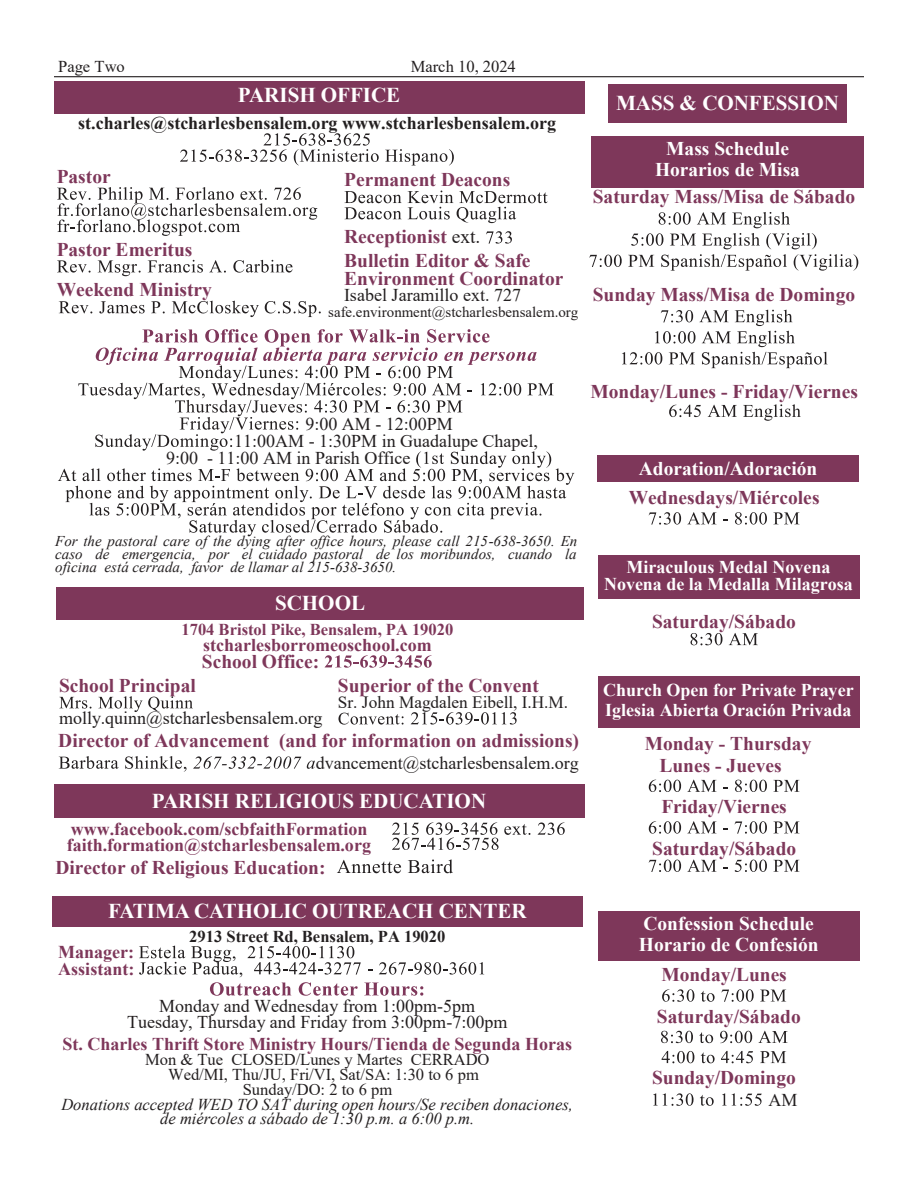
<style>
.page{position:relative;width:918px;height:1188px;background:#fff}
.page>*{position:absolute;margin:0;border:0;box-sizing:border-box;transform-origin:0 0}
.t1{font:700 21px "Times New Roman";color:#fff}
.t2{font:700 19.5px/21.3px "Times New Roman";color:#7e375a}
.t3{font:700 19.5px/21.3px "Times New Roman";color:#fff}
.t4{font:18px/16.2px "Times New Roman";color:#231f20;text-align:center}
.t5{font:700 18px/16.2px "Times New Roman";color:#7e375a}
.t6{font:700 18px/19.8px "Times New Roman";color:#fff}
.t7{font:700 18px "Times New Roman";color:#231f20}
.t8{font:17.25px "Times New Roman";color:#231f20}
.t9{font:16.5px "Times New Roman";color:#231f20}
.t10{font:italic 16.5px/14.7px "Times New Roman";color:#231f20;text-align:center}
.t11{font:700 16.5px "Times New Roman";color:#7e375a}
.t12{font:700 16.5px "Times New Roman";color:#231f20}
.t13{font:italic 15px/12.8px "Times New Roman";letter-spacing:.005em;color:#231f20;text-align:justify}
.t14{font:15px "Times New Roman";color:#231f20}
.s1{font-weight:400;color:#231f20}
</style>
<div class="page">
<div style="left:608px;top:85px;width:239px;height:38px;background:#7e375a"></div>
<svg style="left:589px;top:212px;width:269px;height:59px"></svg>
<svg style="left:622px;top:310px;width:206px;height:58px"></svg>
<svg style="left:669px;top:404px;width:132px;height:17px"></svg>
<svg style="left:649px;top:512px;width:68px;height:13px"></svg>
<svg style="left:735px;top:512px;width:65px;height:13px"></svg>
<svg style="left:690px;top:633px;width:68px;height:12px"></svg>
<svg style="left:649px;top:780px;width:68px;height:12px"></svg>
<svg style="left:735px;top:780px;width:65px;height:12px"></svg>
<svg style="left:649px;top:821px;width:68px;height:13px"></svg>
<svg style="left:735px;top:821px;width:65px;height:13px"></svg>
<svg style="left:649px;top:860px;width:68px;height:12px"></svg>
<svg style="left:735px;top:860px;width:65px;height:12px"></svg>
<svg style="left:662px;top:989px;width:124px;height:13px"></svg>
<svg style="left:661px;top:1031px;width:127px;height:12px"></svg>
<svg style="left:662px;top:1051px;width:124px;height:12px"></svg>
<svg style="left:653px;top:1093px;width:109px;height:13px"></svg>
<hr style="left:54px;top:76px;width:810px;height:1px;background:#231f20">
<div style="left:598px;top:677px;width:261px;height:51px;background:#7e375a"></div>
<div style="left:598px;top:911px;width:262px;height:50px;background:#7e375a"></div>
<div style="left:598px;top:455px;width:261px;height:27px;background:#7e375a"></div>
<div style="left:592px;top:136px;width:272px;height:52px;background:#7e375a"></div>
<div style="left:598px;top:555px;width:261px;height:44px;background:#7e375a"></div>
<div style="left:54px;top:81px;width:530px;height:33px;background:#7e375a"></div>
<svg style="left:180px;top:133px;width:274px;height:32px"></svg>
<svg style="left:325px;top:655px;width:107px;height:13px"></svg>
<div style="left:54px;top:785px;width:530px;height:33px;background:#7e375a"></div>
<svg style="left:139px;top:946px;width:345px;height:50px"></svg>
<svg style="left:392px;top:822px;width:173px;height:28px"></svg>
<div style="left:52px;top:896px;width:531px;height:30px;background:#7e375a"></div>
<svg style="left:57px;top:187px;width:260px;height:49px"></svg>
<svg style="left:57px;top:260px;width:235px;height:16px"></svg>
<svg style="left:59px;top:301px;width:262px;height:16px"></svg>
<svg style="left:344px;top:191px;width:204px;height:32px"></svg>
<svg style="left:486px;top:231px;width:26px;height:13px"></svg>
<div style="left:56px;top:587px;width:528px;height:33px;background:#7e375a"></div>
<svg style="left:59px;top:696px;width:134px;height:16px"></svg>
<svg style="left:338px;top:713px;width:66px;height:12px"></svg>
<svg style="left:411px;top:712px;width:106px;height:13px"></svg>
<svg style="left:59px;top:756px;width:127px;height:16px"></svg>
<svg style="left:193px;top:756px;width:122px;height:13px"></svg>
<svg style="left:58px;top:329px;width:516px;height:207px"></svg>
<svg style="left:337px;top:860px;width:116px;height:13px"></svg>
<p class="t9" style="left:58px;top:57px;width:68px">Page Two</p>
<p class="t9" style="left:411px;top:57px;width:107px">March 10, 2024</p>
<p class="t1" style="left:238px;top:84px;width:164px">PARISH OFFICE</p>
<p class="t7" style="left:78px;top:113px;width:479px">st.charles@stcharlesbensalem.org www.stcharlesbensalem.org</p>
<p class="t2" style="left:57px;top:166px;width:55px">Pastor</p>
<p class="t2" style="left:57px;top:229px;width:157px;line-height:40.2px">Pastor Emeritus<br>Weekend Ministry</p>
<p class="t2" style="left:344px;top:169px;width:168px">Permanent Deacons</p>
<p class="t2" style="left:344px;top:225px;width:188px;line-height:24px">Receptionist <span class="s1">ext.<br></span>Bulletin Editor &amp; Safe</p>
<p class="t2" style="left:344px;top:267px;width:221px">Environment Coordinator</p>
<p class="t4" style="left:344px;top:287px;width:178px">Isabel Jaramillo ext. 727</p>
<p class="t14" style="left:328px;top:304px;width:252px">safe.environment@stcharlesbensalem.org</p>
<p class="t1" style="left:616px;top:91px;width:225px">MASS &amp; CONFESSION</p>
<p class="t3" style="left:655px;top:138px;width:146px;text-align:center">Mass Schedule<br>Horarios de Misa</p>
<p class="t2" style="left:593px;top:186px;width:264px">Saturday Mass/Misa de Sábado</p>
<p class="t2" style="left:593px;top:283px;width:264px">Sunday Mass/Misa de Domingo</p>
<p class="t4" style="left:305px;top:415px;width:149px">9:00 AM - 12:00PM</p>
<p class="t4" style="left:234px;top:433px;width:305px">11:00AM - 1:30PM in Guadalupe Chapel,</p>
<p class="t4" style="left:166px;top:450px;width:246px">9:00 - 11:00 AM in Parish Office</p>
<p class="t13" style="left:55px;top:535px;width:524px">For the pastoral care of the dying after office hours, please call 215-638-3650. En caso de emergencia, por el cuidado pastoral de los moribundos, cuando la oficina está cerrada, favor de llamar al 215-638-3650.</p>
<p class="t1" style="left:275px;top:592px;width:92px">SCHOOL</p>
<p class="t11" style="left:181px;top:620px;width:274px">1704 Bristol Pike, Bensalem, PA 19020</p>
<p class="t5" style="left:203px;top:636px;width:230px">stcharlesborromeoschool.com</p>
<p class="t2" style="left:202px;top:650px;width:119px">School Office:</p>
<p class="t2" style="left:59px;top:675px;width:138px">School Principal</p>
<p class="t4" style="left:59px;top:710px;width:265px">molly.quinn@stcharlesbensalem.org</p>
<p class="t2" style="left:338px;top:675px;width:202px">Superior of the Convent</p>
<p class="t8" style="left:338px;top:693px;width:232px">Sr. John Magdalen Eibell, I.H.M.</p>
<p class="t2" style="left:58px;top:729px;width:522px">Director of Advancement (and for information on admissions)</p>
<p class="t4" style="left:316px;top:755px;width:264px">dvancement@stcharlesbensalem.org</p>
<p class="t1" style="left:152px;top:789px;width:336px">PARISH RELIGIOUS EDUCATION</p>
<p class="t5" style="left:67px;top:821px;width:306px">www.facebook.com/scbfaithFormation faith.formation@stcharlesbensalem.org</p>
<p class="t2" style="left:55px;top:856px;width:272px">Director of Religious Education:</p>
<p class="t1" style="left:108px;top:899px;width:420px">FATIMA CATHOLIC OUTREACH CENTER</p>
<p class="t12" style="left:189px;top:928px;width:258px">2913 Street Rd, Bensalem, PA 19020</p>
<p class="t5" style="left:58px;top:944px;width:78px">Manager:<br>Assistant:</p>
<p class="t4" style="left:127px;top:998px;width:382px">Monday and Wednesday from 1:00pm-5pm<br>Tuesday, Thursday and Friday from 3:00pm-7:00pm</p>
<p class="t5" style="left:62px;top:1036px;width:511px">St. Charles Thrift Store Ministry Hours/Tienda de Segunda Horas</p>
<p class="t9" style="left:145px;top:1050px;width:346px">Mon &amp; Tue CLOSED/Lunes y Martes CERRADO</p>
<p class="t9" style="left:168px;top:1065px;width:312px">Wed/MI, Thu/JU, Fri/VI, Sat/SA: 1:30 to 6 pm</p>
<p class="t9" style="left:243px;top:1080px;width:151px">Sunday/DO: 2 to 6 pm</p>
<p class="t10" style="left:61px;top:1097px;width:513px">Donations accepted WED TO SAT during open hours/Se reciben donaciones, de miércoles a sábado de 1:30 p.m. a 6:00 p.m.</p>
<p class="t2" style="left:591px;top:381px;width:269px">Monday/Lunes - Friday/Viernes</p>
<p class="t3" style="left:639px;top:458px;width:180px">Adoration/Adoración</p>
<p class="t2" style="left:629px;top:487px;width:192px">Wednesdays/Miércoles</p>
<p class="t6" style="left:604px;top:558px;width:250px;line-height:17px;text-align:center">Miraculous Medal Novena<br>Novena de la Medalla Milagrosa</p>
<p class="t2" style="left:652px;top:611px;width:145px">Saturday/Sábado</p>
<p class="t6" style="left:603px;top:680px;width:252px">Church Open for Private Prayer<br>Iglesia Abierta Oración Privada</p>
<p class="t2" style="left:659px;top:733px;width:153px;text-indent:-15px">Monday - Thursday<br>Lunes - Jueves</p>
<p class="t2" style="left:652px;top:786px;width:145px;line-height:41.5px;text-align:center">Friday/Viernes<br>Saturday/Sábado</p>
<p class="t3" style="left:639px;top:913px;width:181px">Confession Schedule<br>Horario de Confesión</p>
<p class="t2" style="left:657px;top:954px;width:145px;line-height:41.4px">Monday/Lunes<br>Saturday/Sábado</p>
<p class="t2" style="left:652px;top:1067px;width:145px">Sunday/Domingo</p>
<p class="t4" style="left:769px;top:1092px;width:30px">AM</p>
</div>
